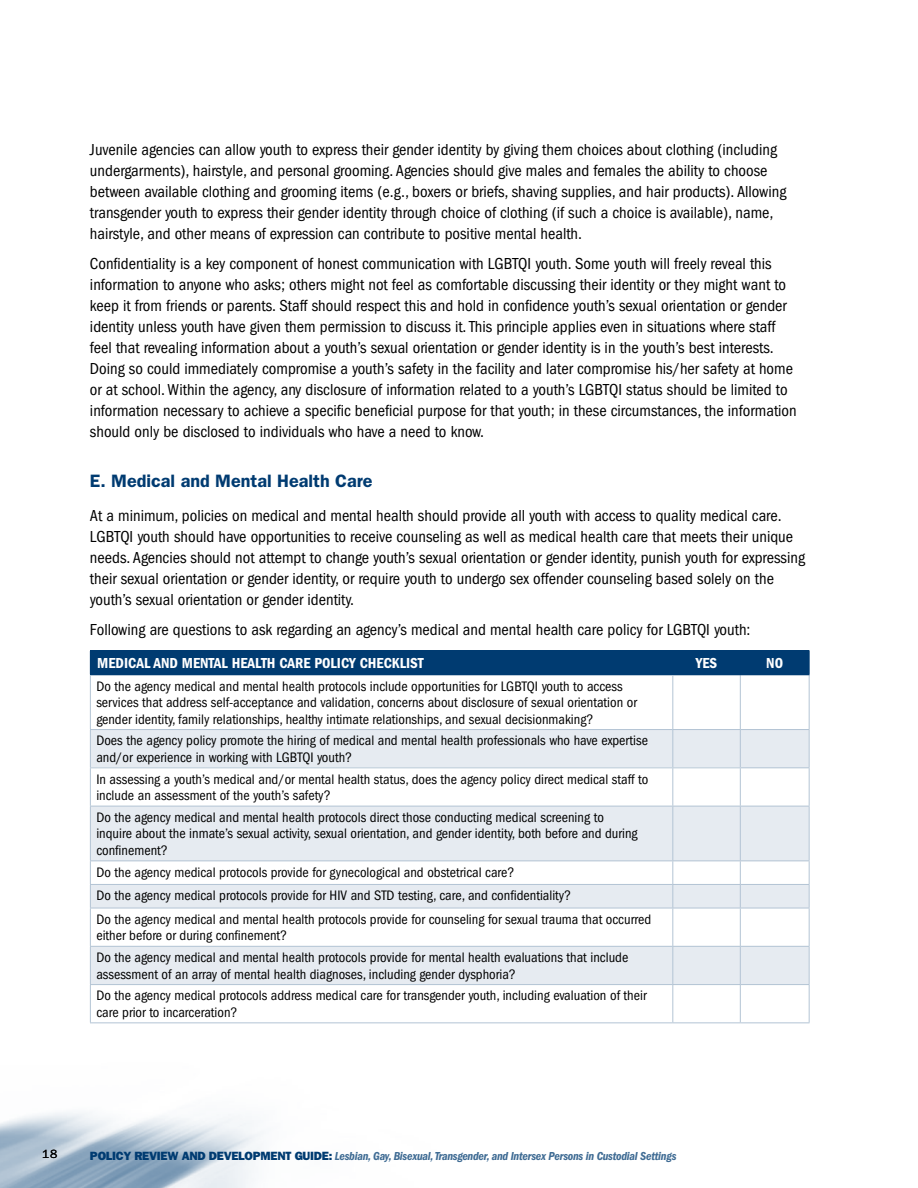
<style>
.page{position:relative;width:918px;height:1188px;background:#fff}
.page>*{position:absolute;margin:0;border:0;box-sizing:border-box;transform-origin:0 0}
.t1{font:600 18px "ITC Franklin Gothic Std";color:#003b71}
.t2{font:condensed 16.5px/21px "ITC Franklin Gothic Std";color:#000}
.t3{font:15px "ITC Franklin Gothic Std Dm Cd";color:#fff}
.t4{font:condensed 14.25px/16.5px "ITC Franklin Gothic Std";color:#000}
.t5{font:12px "ITC Franklin Gothic Std Dm Cd It";letter-spacing:-.02em;color:#406c94}
.t6{font:12px "ITC Franklin Gothic Std";color:#000}
.s1{font-family:"ITC Franklin Gothic Std Hvy";color:#003b71}
</style>
<div class="page">
<img style="left:0;top:1112px;width:263px;height:76px">
<div style="left:90px;top:651px;width:583px;height:24px;background:#003b71"></div>
<div style="left:673px;top:651px;width:67px;height:24px;background:#003b71"></div>
<div style="left:740px;top:651px;width:69px;height:24px;background:#003b71"></div>
<div style="left:90px;top:730px;width:583px;height:38px;background:#e6ebf1"></div>
<div style="left:673px;top:730px;width:67px;height:38px;background:#e6ebf1"></div>
<div style="left:740px;top:730px;width:69px;height:38px;background:#e6ebf1"></div>
<div style="left:90px;top:806px;width:583px;height:55px;background:#e6ebf1"></div>
<div style="left:673px;top:806px;width:67px;height:55px;background:#e6ebf1"></div>
<div style="left:740px;top:806px;width:69px;height:55px;background:#e6ebf1"></div>
<div style="left:90px;top:884px;width:583px;height:24px;background:#e6ebf1"></div>
<div style="left:673px;top:884px;width:67px;height:24px;background:#e6ebf1"></div>
<div style="left:740px;top:884px;width:69px;height:24px;background:#e6ebf1"></div>
<div style="left:90px;top:946px;width:583px;height:39px;background:#e6ebf1"></div>
<div style="left:673px;top:946px;width:67px;height:39px;background:#e6ebf1"></div>
<div style="left:740px;top:946px;width:69px;height:39px;background:#e6ebf1"></div>
<hr style="left:740px;top:675px;width:1px;height:54px;background:#b3c4d4">
<hr style="left:809px;top:675px;width:1px;height:54px;background:#b3c4d4">
<hr style="left:673px;top:729px;width:67px;height:1px;background:#b3c4d4">
<hr style="left:740px;top:729px;width:70px;height:1px;background:#b3c4d4">
<hr style="left:740px;top:730px;width:1px;height:37px;background:#b3c4d4">
<hr style="left:809px;top:730px;width:1px;height:37px;background:#b3c4d4">
<hr style="left:673px;top:767px;width:67px;height:1px;background:#b3c4d4">
<hr style="left:740px;top:767px;width:70px;height:1px;background:#b3c4d4">
<hr style="left:740px;top:768px;width:1px;height:38px;background:#b3c4d4">
<hr style="left:809px;top:768px;width:1px;height:38px;background:#b3c4d4">
<hr style="left:673px;top:806px;width:67px;height:1px;background:#b3c4d4">
<hr style="left:740px;top:806px;width:70px;height:1px;background:#b3c4d4">
<hr style="left:740px;top:806px;width:1px;height:55px;background:#b3c4d4">
<hr style="left:809px;top:806px;width:1px;height:55px;background:#b3c4d4">
<hr style="left:673px;top:861px;width:67px;height:1px;background:#b3c4d4">
<hr style="left:740px;top:861px;width:70px;height:1px;background:#b3c4d4">
<hr style="left:673px;top:884px;width:67px;height:1px;background:#b3c4d4">
<hr style="left:740px;top:884px;width:70px;height:1px;background:#b3c4d4">
<svg style="left:740px;top:861px;width:1px;height:47px"></svg>
<svg style="left:809px;top:861px;width:1px;height:47px"></svg>
<hr style="left:673px;top:908px;width:67px;height:1px;background:#b3c4d4">
<hr style="left:740px;top:908px;width:70px;height:1px;background:#b3c4d4">
<hr style="left:740px;top:908px;width:1px;height:38px;background:#b3c4d4">
<hr style="left:809px;top:908px;width:1px;height:38px;background:#b3c4d4">
<hr style="left:673px;top:946px;width:67px;height:1px;background:#b3c4d4">
<hr style="left:740px;top:946px;width:70px;height:1px;background:#b3c4d4">
<hr style="left:740px;top:947px;width:1px;height:37px;background:#b3c4d4">
<hr style="left:809px;top:947px;width:1px;height:37px;background:#b3c4d4">
<hr style="left:673px;top:984px;width:67px;height:1px;background:#b3c4d4">
<hr style="left:740px;top:984px;width:70px;height:1px;background:#b3c4d4">
<hr style="left:740px;top:985px;width:1px;height:37px;background:#b3c4d4">
<hr style="left:809px;top:985px;width:1px;height:37px;background:#b3c4d4">
<hr style="left:673px;top:1022px;width:67px;height:1px;background:#b3c4d4">
<hr style="left:740px;top:1022px;width:70px;height:1px;background:#b3c4d4">
<hr style="left:90px;top:650px;width:583px;height:1px;background:#003b71">
<hr style="left:673px;top:650px;width:67px;height:1px;background:#003b71">
<hr style="left:740px;top:650px;width:70px;height:1px;background:#003b71">
<svg style="left:809px;top:651px;width:1px;height:23px"></svg>
<hr style="left:740px;top:674px;width:70px;height:1px;background:#003b71">
<hr style="left:90px;top:675px;width:1px;height:54px;background:#b3c4d4">
<hr style="left:672px;top:675px;width:1px;height:54px;background:#b3c4d4">
<hr style="left:90px;top:729px;width:583px;height:1px;background:#b3c4d4">
<hr style="left:90px;top:730px;width:1px;height:37px;background:#b3c4d4">
<hr style="left:672px;top:730px;width:1px;height:37px;background:#b3c4d4">
<hr style="left:90px;top:767px;width:583px;height:1px;background:#b3c4d4">
<hr style="left:90px;top:768px;width:1px;height:38px;background:#b3c4d4">
<hr style="left:672px;top:768px;width:1px;height:38px;background:#b3c4d4">
<hr style="left:90px;top:806px;width:583px;height:1px;background:#b3c4d4">
<hr style="left:90px;top:806px;width:1px;height:55px;background:#b3c4d4">
<hr style="left:672px;top:806px;width:1px;height:55px;background:#b3c4d4">
<hr style="left:90px;top:861px;width:583px;height:1px;background:#b3c4d4">
<hr style="left:90px;top:884px;width:583px;height:1px;background:#b3c4d4">
<svg style="left:90px;top:861px;width:1px;height:47px"></svg>
<svg style="left:672px;top:861px;width:1px;height:47px"></svg>
<hr style="left:90px;top:908px;width:583px;height:1px;background:#b3c4d4">
<hr style="left:90px;top:908px;width:1px;height:38px;background:#b3c4d4">
<hr style="left:672px;top:908px;width:1px;height:38px;background:#b3c4d4">
<hr style="left:90px;top:946px;width:583px;height:1px;background:#b3c4d4">
<hr style="left:90px;top:947px;width:1px;height:37px;background:#b3c4d4">
<hr style="left:672px;top:947px;width:1px;height:37px;background:#b3c4d4">
<hr style="left:90px;top:984px;width:583px;height:1px;background:#b3c4d4">
<hr style="left:90px;top:985px;width:1px;height:37px;background:#b3c4d4">
<hr style="left:672px;top:985px;width:1px;height:37px;background:#b3c4d4">
<hr style="left:90px;top:1022px;width:583px;height:1px;background:#b3c4d4">
<p class="t2" style="left:90px;top:140px;width:698px">Juvenile agencies can allow youth to express their gender identity by giving them choices about clothing (including undergarments), hairstyle, and personal grooming. Agencies should give males and females the ability to choose between available clothing and grooming items (e.g., boxers or briefs, shaving supplies, and hair products). Allowing transgender youth to express their gender identity through choice of clothing (if such a choice is available), name, hairstyle, and other means of expression can contribute to positive mental health.</p>
<p class="t2" style="left:90px;top:254px;width:708px">Confidentiality is a key component of honest communication with LGBTQI youth. Some youth will freely reveal this information to anyone who asks; others might not feel as comfortable discussing their identity or they might want to keep it from friends or parents. Staff should respect this and hold in confidence youth’s sexual orientation or gender identity unless youth have given them permission to discuss it. This principle applies even in situations where staff feel that revealing information about a youth’s sexual orientation or gender identity is in the youth’s best interests.<br>Doing so could immediately compromise a youth’s safety in the facility and later compromise his/her safety at home or at school. Within the agency, any disclosure of information related to a youth’s LGBTQI status should be limited to information necessary to achieve a specific beneficial purpose for that youth; in these circumstances, the information should only be disclosed to individuals who have a need to know.</p>
<p class="t1" style="left:90px;top:470px;width:284px">E. Medical and Mental Health Care</p>
<p class="t2" style="left:90px;top:506px;width:717px">At a minimum, policies on medical and mental health should provide all youth with access to quality medical care.<br>LGBTQI youth should have opportunities to receive counseling as well as medical health care that meets their unique needs. Agencies should not attempt to change youth’s sexual orientation or gender identity, punish youth for expressing their sexual orientation or gender identity, or require youth to undergo sex offender counseling based solely on the youth’s sexual orientation or gender identity.</p>
<p class="t2" style="left:90px;top:620px;width:662px">Following are questions to ask regarding an agency’s medical and mental health care policy for LGBTQI youth:</p>
<p class="t3" style="left:97px;top:654px;width:328px">MEDICAL AND MENTAL HEALTH CARE POLICY CHECKLIST</p>
<p class="t3" style="left:696px;top:654px;width:23px">YES</p>
<p class="t3" style="left:766px;top:654px;width:18px">NO</p>
<p class="t4" style="left:96px;top:678px;width:542px">Do the agency medical and mental health protocols include opportunities for LGBTQI youth to access services that address self-acceptance and validation, concerns about disclosure of sexual orientation or gender identity, family relationships, healthy intimate relationships, and sexual decisionmaking?</p>
<p class="t4" style="left:96px;top:733px;width:553px">Does the agency policy promote the hiring of medical and mental health professionals who have expertise and/or experience in working with LGBTQI youth?</p>
<p class="t4" style="left:96px;top:771px;width:553px">In assessing a youth’s medical and/or mental health status, does the agency policy direct medical staff to include an assessment of the youth’s safety?</p>
<p class="t4" style="left:96px;top:809px;width:543px">Do the agency medical and mental health protocols direct those conducting medical screening to inquire about the inmate’s sexual activity, sexual orientation, and gender identity, both before and during confinement?</p>
<p class="t4" style="left:96px;top:864px;width:420px">Do the agency medical protocols provide for gynecological and obstetrical care?</p>
<p class="t4" style="left:96px;top:887px;width:476px">Do the agency medical protocols provide for HIV and STD testing, care, and confidentiality?</p>
<p class="t4" style="left:96px;top:911px;width:556px">Do the agency medical and mental health protocols provide for counseling for sexual trauma that occurred either before or during confinement?</p>
<p class="t4" style="left:96px;top:949px;width:533px">Do the agency medical and mental health protocols provide for mental health evaluations that include assessment of an array of mental health diagnoses, including gender dysphoria?</p>
<p class="t4" style="left:96px;top:988px;width:552px">Do the agency medical protocols address medical care for transgender youth, including evaluation of their care prior to incarceration?</p>
<p class="t6" style="left:42px;top:1147px;width:16px">18</p>
<p class="t5" style="left:90px;top:1149px;width:588px"><span class="s1">POLICY REVIEW AND DEVELOPMENT GUIDE:</span> Lesbian, Gay, Bisexual,Transgender, and Intersex Persons in Custodial Settings</p>
</div>
